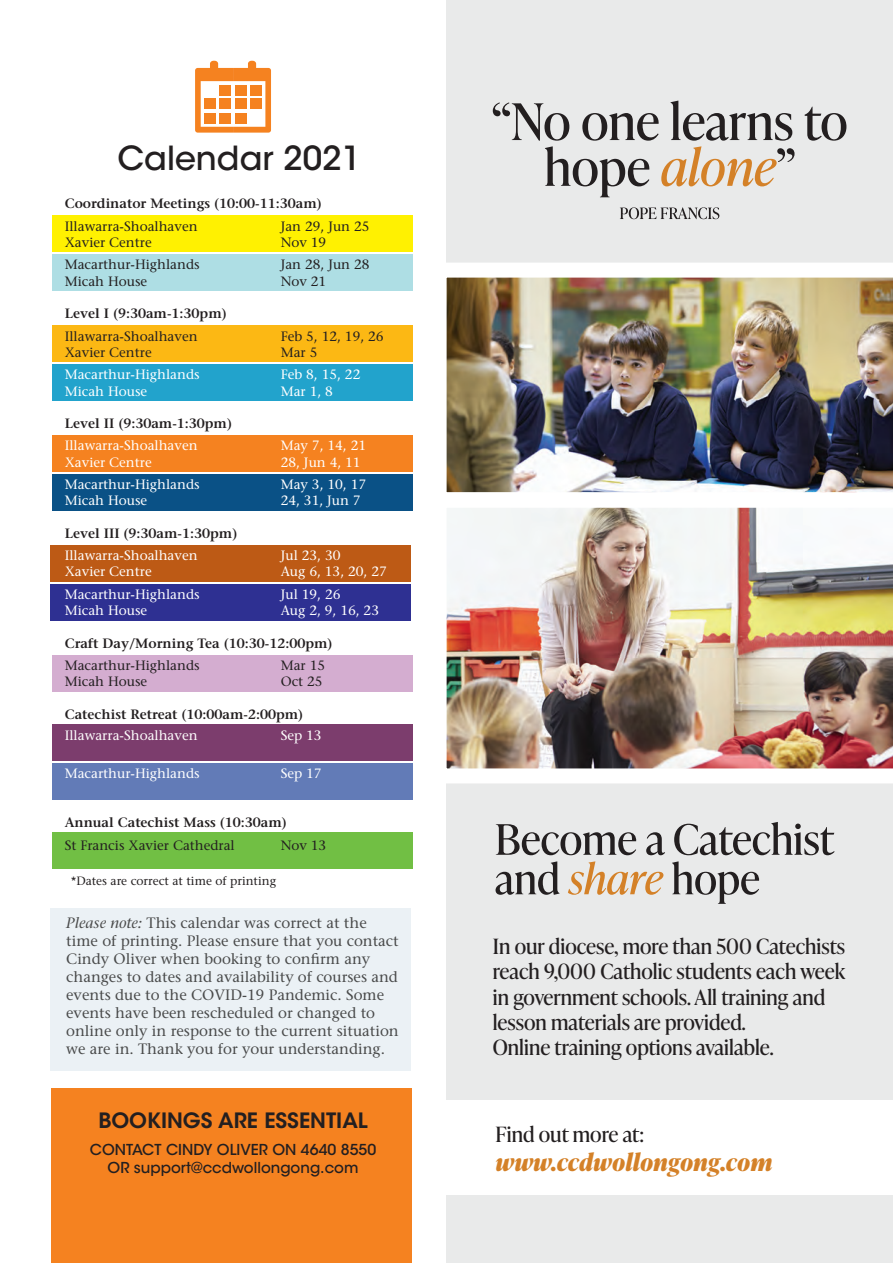
<style>
.page{position:relative;width:893px;height:1263px;background:#fff}
.page>*{position:absolute;margin:0;border:0;box-sizing:border-box;transform-origin:0 0}
.t1{font:500 33px "ITC Avant Garde Std";color:#231f20}
.t2{font:italic 700 24px "Ivy Presto Headline";color:#d48128}
.t3{font:21px/25.2px "Ivy Presto Headline";color:#231f20}
.t4{font:600 21px "ITC Avant Garde Std";color:#231f20}
.t5{font:500 15px/18px "Stone Serif Std";color:#494a4a}
.t6{font:500 15px/18px "ITC Avant Garde Std";color:#231f20;text-align:center}
.t7{font:500 13.5px "Stone Serif Std";color:#fff}
.t8{font:500 13.5px "Stone Serif Std";color:#231f20}
.t9{font:600 13.5px "Stone Serif Std";color:#231f20}
.t10{font:500 12px "Stone Serif Std";color:#231f20}
.s1{font-style:italic}
</style>
<div class="page">
<div style="left:446px;top:0;width:447px;height:1100px;background:#e9eaea"></div>
<div style="left:446px;top:1196px;width:447px;height:67px;background:#e9eaea"></div>
<svg style="left:493px;top:101px;width:353px;height:96px"></svg>
<svg style="left:620px;top:207px;width:99px;height:12px"></svg>
<svg style="left:672px;top:861px;width:87px;height:43px"></svg>
<svg style="left:568px;top:861px;width:95px;height:34px"></svg>
<svg style="left:496px;top:861px;width:63px;height:34px"></svg>
<svg style="left:496px;top:822px;width:339px;height:33px"></svg>
<img style="left:446px;top:263px;width:447px;height:230px">
<img style="left:446px;top:493px;width:447px;height:290px">
<div style="left:51px;top:1089px;width:360px;height:174px;background:#f58220"></div>
<svg style="left:195px;top:61px;width:76px;height:72px"></svg>
<div style="left:205px;top:113px;width:11px;height:10px;background:#f58220"></div>
<div style="left:205px;top:99px;width:11px;height:10px;background:#f58220"></div>
<div style="left:220px;top:99px;width:11px;height:10px;background:#f58220"></div>
<div style="left:220px;top:113px;width:11px;height:10px;background:#f58220"></div>
<div style="left:50px;top:908px;width:361px;height:162px;background:#ebf1f5"></div>
<div style="left:52px;top:215px;width:360px;height:37px;background:#fff101"></div>
<div style="left:52px;top:254px;width:360px;height:37px;background:#aedee4"></div>
<div style="left:52px;top:325px;width:360px;height:37px;background:#fcb814"></div>
<div style="left:52px;top:364px;width:360px;height:37px;background:#22a3cc"></div>
<div style="left:52px;top:724px;width:360px;height:36px;background:#7c3d6d"></div>
<div style="left:52px;top:832px;width:360px;height:37px;background:#71bf44"></div>
<div style="left:52px;top:763px;width:360px;height:37px;background:#627bb7"></div>
<div style="left:52px;top:435px;width:360px;height:37px;background:#f58220"></div>
<div style="left:50px;top:545px;width:361px;height:36px;background:#bd5a15"></div>
<div style="left:52px;top:655px;width:360px;height:37px;background:#d4add0"></div>
<div style="left:52px;top:474px;width:360px;height:37px;background:#0a5186"></div>
<div style="left:50px;top:584px;width:361px;height:37px;background:#2e3092"></div>
<h1 class="t1" style="left:118px;top:138px;width:245px">Calendar 2021</h1>
<p class="t9" style="left:65px;top:196px;width:259px">Coordinator Meetings (10:00-11:30am)</p>
<p class="t8" style="left:65px;top:218px;width:134px">Illawarra-Shoalhaven</p>
<p class="t8" style="left:281px;top:218px;width:90px">Jan 29, Jun 25</p>
<p class="t8" style="left:65px;top:234px;width:89px">Xavier Centre</p>
<p class="t8" style="left:281px;top:234px;width:47px">Nov 19</p>
<p class="t8" style="left:65px;top:257px;width:136px">Macarthur-Highlands</p>
<p class="t8" style="left:281px;top:257px;width:90px">Jan 28, Jun 28</p>
<p class="t8" style="left:65px;top:273px;width:84px">Micah House</p>
<p class="t8" style="left:281px;top:273px;width:47px">Nov 21</p>
<p class="t9" style="left:65px;top:305px;width:164px">Level I (9:30am-1:30pm)</p>
<p class="t8" style="left:65px;top:328px;width:134px">Illawarra-Shoalhaven</p>
<p class="t8" style="left:281px;top:328px;width:104px">Feb 5, 12, 19, 26</p>
<p class="t8" style="left:65px;top:344px;width:89px">Xavier Centre</p>
<p class="t8" style="left:281px;top:344px;width:38px">Mar 5</p>
<p class="t7" style="left:65px;top:367px;width:136px">Macarthur-Highlands</p>
<p class="t7" style="left:281px;top:367px;width:81px">Feb 8, 15, 22</p>
<p class="t7" style="left:65px;top:383px;width:84px">Micah House</p>
<p class="t7" style="left:281px;top:383px;width:54px">Mar 1, 8</p>
<p class="t9" style="left:65px;top:415px;width:169px">Level II (9:30am-1:30pm)</p>
<p class="t7" style="left:65px;top:438px;width:134px">Illawarra-Shoalhaven</p>
<p class="t7" style="left:281px;top:438px;width:87px">May 7, 14, 21</p>
<p class="t7" style="left:65px;top:454px;width:89px">Xavier Centre</p>
<p class="t7" style="left:281px;top:454px;width:81px">28, Jun 4, 11</p>
<p class="t7" style="left:65px;top:476px;width:136px">Macarthur-Highlands</p>
<p class="t7" style="left:281px;top:476px;width:87px">May 3, 10, 17</p>
<p class="t7" style="left:65px;top:493px;width:84px">Micah House</p>
<p class="t7" style="left:281px;top:493px;width:81px">24, 31, Jun 7</p>
<p class="t9" style="left:65px;top:525px;width:174px">Level III (9:30am-1:30pm)</p>
<p class="t7" style="left:65px;top:547px;width:134px">Illawarra-Shoalhaven</p>
<p class="t7" style="left:281px;top:547px;width:61px">Jul 23, 30</p>
<p class="t7" style="left:65px;top:564px;width:89px">Xavier Centre</p>
<p class="t7" style="left:281px;top:564px;width:108px">Aug 6, 13, 20, 27</p>
<p class="t7" style="left:65px;top:586px;width:136px">Macarthur-Highlands</p>
<p class="t7" style="left:281px;top:586px;width:61px">Jul 19, 26</p>
<p class="t7" style="left:65px;top:602px;width:84px">Micah House</p>
<p class="t7" style="left:281px;top:602px;width:100px">Aug 2, 9, 16, 23</p>
<p class="t9" style="left:65px;top:635px;width:269px">Craft Day/Morning Tea (10:30-12:00pm)</p>
<p class="t8" style="left:65px;top:657px;width:136px">Macarthur-Highlands</p>
<p class="t8" style="left:281px;top:657px;width:46px">Mar 15</p>
<p class="t8" style="left:65px;top:673px;width:84px">Micah House</p>
<p class="t8" style="left:281px;top:673px;width:43px">Oct 25</p>
<p class="t9" style="left:65px;top:706px;width:240px">Catechist Retreat (10:00am-2:00pm)</p>
<p class="t7" style="left:65px;top:727px;width:134px">Illawarra-Shoalhaven</p>
<p class="t7" style="left:281px;top:727px;width:42px">Sep 13</p>
<p class="t7" style="left:65px;top:766px;width:136px">Macarthur-Highlands</p>
<p class="t7" style="left:281px;top:766px;width:42px">Sep 17</p>
<p class="t9" style="left:65px;top:814px;width:224px">Annual Catechist Mass (10:30am)</p>
<p class="t8" style="left:65px;top:837px;width:172px">St Francis Xavier Cathedral</p>
<p class="t8" style="left:281px;top:837px;width:47px">Nov 13</p>
<p class="t10" style="left:71px;top:874px;width:206px">*Dates are correct at time of printing</p>
<p class="t5" style="left:66px;top:914px;width:334px"><span class="s1">Please note:</span> This calendar was correct at the time of printing. Please ensure that you contact Cindy Oliver when booking to confirm any changes to dates and availability of courses and events due to the COVID-19 Pandemic. Some events have been rescheduled or changed to online only in response to the current situation we are in. Thank you for your understanding.</p>
<h3 class="t4" style="left:98px;top:1107px;width:271px">BOOKINGS ARE ESSENTIAL</h3>
<p class="t6" style="left:90px;top:1141px;width:288px">CONTACT CINDY OLIVER ON 4640 8550<br>OR support@ccdwollongong.com</p>
<h3 class="t3" style="left:493px;top:933px;width:354px">In our diocese, more than 500 Catechists reach 9,000 Catholic students each week in government schools. All training and lesson materials are provided.<br>Online training options available.</h3>
<h3 class="t3" style="left:496px;top:1120px;width:150px">Find out more at:</h3>
<h2 class="t2" style="left:496px;top:1145px;width:278px">www.ccdwollongong.com</h2>
</div>
